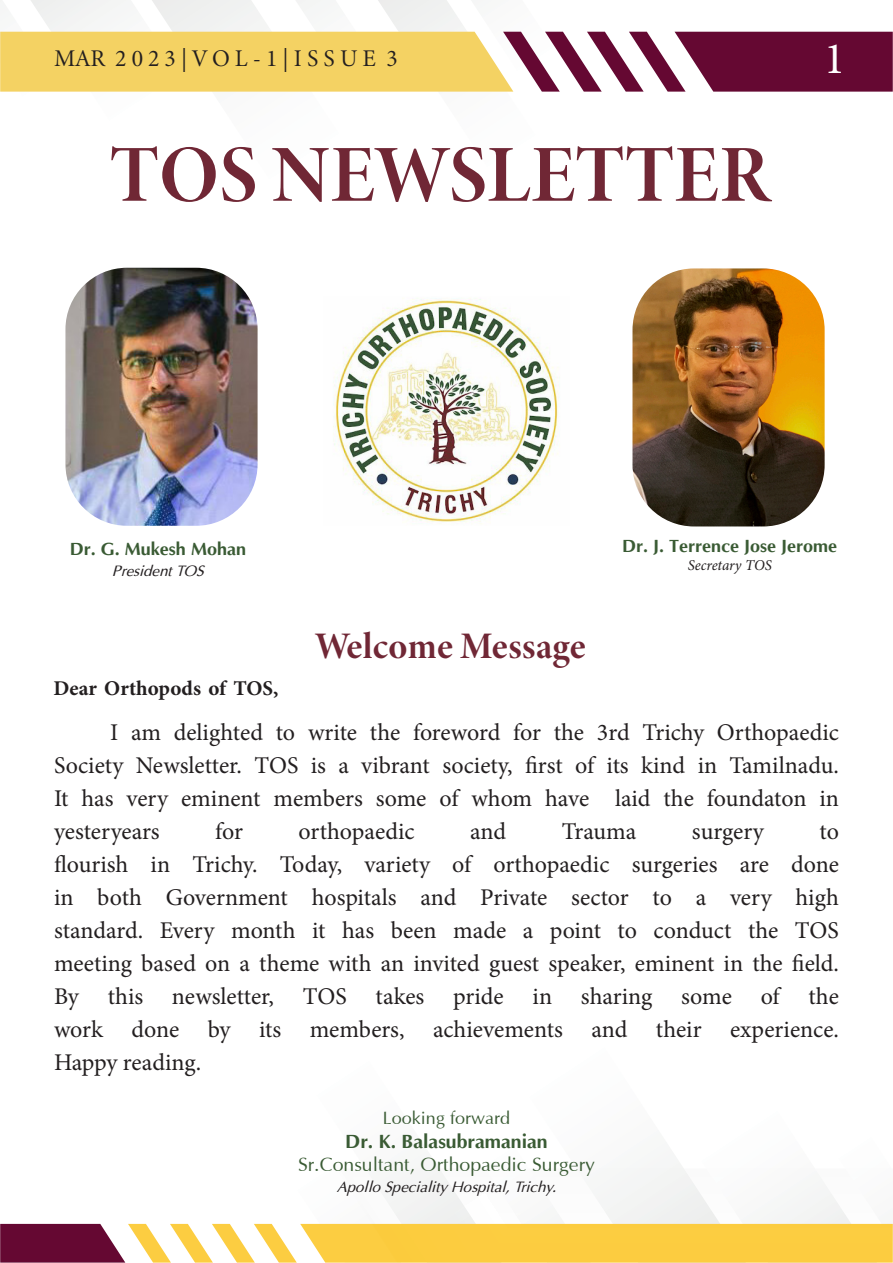
<style>
.page{position:relative;width:893px;height:1263px;background:#fff}
.page>*{position:absolute;margin:0;border:0;box-sizing:border-box;transform-origin:0 0}
.t1{font:81px "Minion Variable Concept";letter-spacing:.005em;color:#702735}
.t2{font:45px "Minion Pro";color:#fff}
.t3{font:37.5px "Minion Variable Concept";letter-spacing:.005em;color:#702735}
.t4{font:24px "Minion Pro";color:#231f20}
.t5{font:24px "Minion Variable Concept";color:#231f20}
.t6{font:700 21px "Minion Pro";color:#231f20}
.t7{font:19.5px "Optima";color:#3a5b34}
.t8{font:700 19.5px "Optima";color:#3a5b34}
.t9{font:700 18px "Optima";color:#3a5b34}
.t10{font:18px "Optima";color:#3a5b34}
.t11{font:italic 15px "Optima";color:#231f20}
.t12{font:italic 15px "Minion Pro";letter-spacing:-.005em;color:#231f20}
</style>
<div class="page">
<svg style="left:0;top:0;width:893px;height:92px"></svg>
<svg style="left:0;top:1163px;width:893px;height:99px"></svg>
<img style="left:632px;top:268px;width:193px;height:258px">
<img style="left:65px;top:268px;width:193px;height:258px">
<img style="left:333px;top:298px;width:227px;height:226px">
<p class="t5" style="left:54px;top:42px;width:345px">MAR 2 0 2 3 | V O L - 1 | I S S U E 3</p>
<p class="t1" style="left:109px;top:118px;width:660px">TOS NEWSLETTER</p>
<h2 class="t2" style="left:824px;top:29px;width:23px">1</h2>
<p class="t9" style="left:70px;top:539px;width:178px">Dr. G. Mukesh Mohan</p>
<p class="t11" style="left:112px;top:562px;width:93px">President TOS</p>
<p class="t6" style="left:53px;top:673px;width:226px">Dear Orthopods of TOS,</p>
<p class="t3" style="left:315px;top:620px;width:272px">Welcome Message</p>
<p class="t9" style="left:622px;top:536px;width:217px">Dr. J. Terrence Jose Jerome</p>
<p class="t12" style="left:688px;top:555px;width:86px">Secretary TOS</p>
<p class="t4" style="left:110px;top:716px;width:730px">I am delighted to write the foreword for the 3rd Trichy Orthopaedic</p>
<p class="t4" style="left:54px;top:749px;width:786px">Society Newsletter. TOS is a vibrant society, first of its kind in Tamilnadu.</p>
<p class="t4" style="left:54px;top:782px;width:786px">It has very eminent members some of whom have laid the foundaton in</p>
<p class="t4" style="left:54px;top:815px;width:107px">yesteryears</p>
<p class="t4" style="left:215px;top:815px;width:29px">for</p>
<p class="t4" style="left:299px;top:815px;width:118px">orthopaedic</p>
<p class="t4" style="left:470px;top:815px;width:38px">and</p>
<p class="t4" style="left:562px;top:815px;width:76px">Trauma</p>
<p class="t4" style="left:692px;top:815px;width:74px">surgery</p>
<p class="t4" style="left:819px;top:815px;width:21px">to</p>
<p class="t4" style="left:54px;top:848px;width:786px">flourish in Trichy. Today, variety of orthopaedic surgeries are done</p>
<p class="t4" style="left:54px;top:881px;width:786px">in both Government hospitals and Private sector to a very high</p>
<p class="t4" style="left:54px;top:914px;width:786px">standard. Every month it has been made a point to conduct the TOS</p>
<p class="t4" style="left:54px;top:947px;width:786px">meeting based on a theme with an invited guest speaker, eminent in the field.</p>
<p class="t4" style="left:54px;top:980px;width:786px">By this newsletter, TOS takes pride in sharing some of the</p>
<p class="t4" style="left:54px;top:1013px;width:786px">work done by its members, achievements and their experience.</p>
<p class="t4" style="left:54px;top:1046px;width:149px">Happy reading.</p>
<p class="t10" style="left:383px;top:1109px;width:129px">Looking forward</p>
<p class="t8" style="left:345px;top:1130px;width:204px">Dr. K. Balasubramanian</p>
<p class="t7" style="left:298px;top:1154px;width:298px">Sr.Consultant, Orthopaedic Surgery</p>
<p class="t11" style="left:337px;top:1178px;width:221px">Apollo Speciality Hospital, Trichy.</p>
</div>
